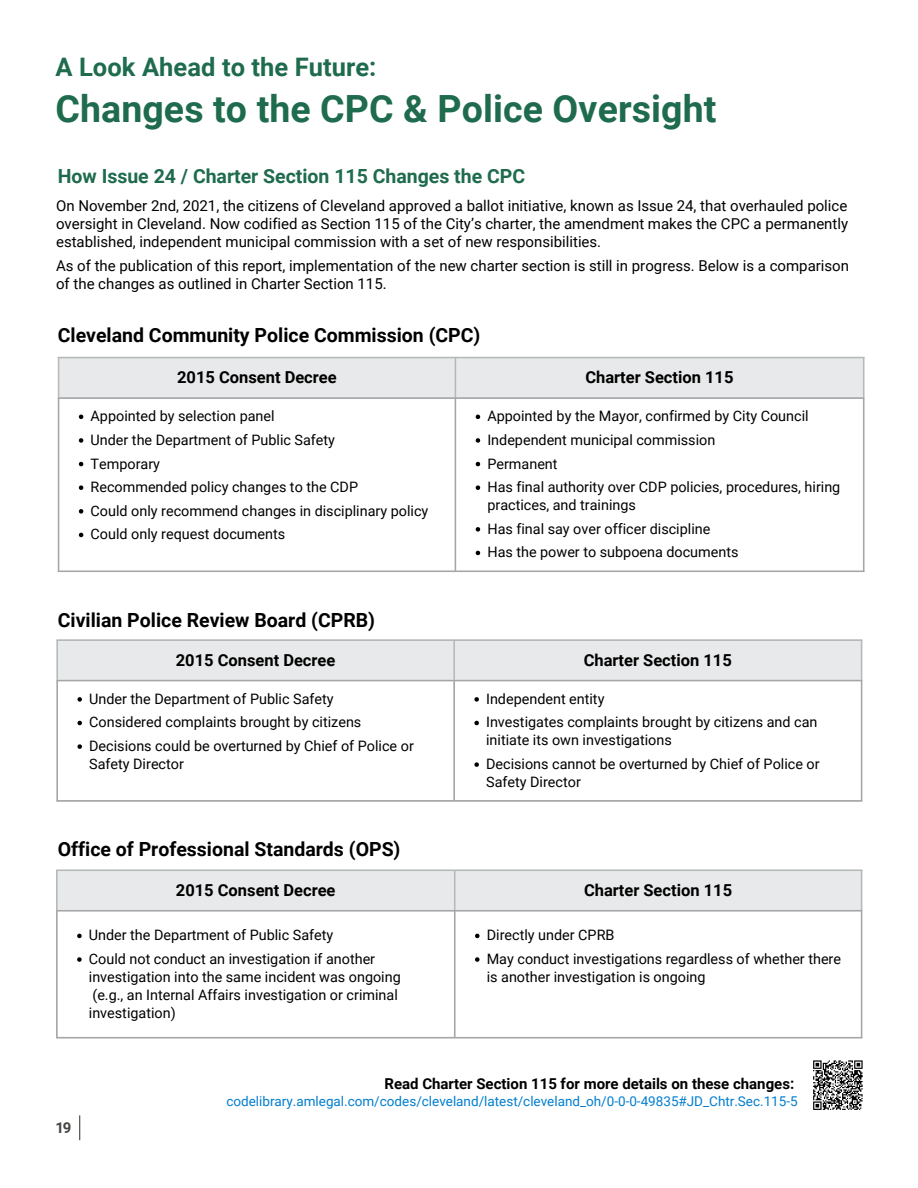
<style>
.page{position:relative;width:918px;height:1188px;background:#fff}
.page>*{position:absolute;margin:0;border:0;box-sizing:border-box;transform-origin:0 0}
.t1{font:700 37.5px "Roboto";letter-spacing:.005em;color:#1e6b4d}
.t2{font:700 25.5px "Roboto";letter-spacing:.005em;color:#1e6b4d}
.t3{font:700 19.5px "Roboto";color:#000}
.t4{font:700 19.5px "Roboto";color:#1e6b4d}
.t5{font:700 16.5px "Roboto";color:#000}
.t6{font:15px/18px "Roboto";color:#000;text-align:justify}
.t7{font:700 15px "Roboto";color:#000}
.t8{font:700 15px "Roboto";color:#444440}
.t9{font:14.4px/23.5px "Roboto";color:#000}
.t10{font:13.5px "Roboto";color:#007ecf}
</style>
<div class="page">
<div style="left:59px;top:358px;width:804px;height:39px;background:#e8e9ea"></div>
<svg style="left:79px;top:415px;width:4px;height:4px"></svg>
<svg style="left:79px;top:438px;width:4px;height:5px"></svg>
<svg style="left:79px;top:462px;width:4px;height:4px"></svg>
<svg style="left:79px;top:485px;width:4px;height:5px"></svg>
<svg style="left:79px;top:509px;width:4px;height:5px"></svg>
<svg style="left:79px;top:533px;width:4px;height:4px"></svg>
<svg style="left:476px;top:415px;width:4px;height:4px"></svg>
<svg style="left:476px;top:438px;width:4px;height:5px"></svg>
<svg style="left:476px;top:462px;width:4px;height:4px"></svg>
<svg style="left:476px;top:485px;width:4px;height:5px"></svg>
<svg style="left:476px;top:527px;width:4px;height:5px"></svg>
<svg style="left:476px;top:551px;width:4px;height:4px"></svg>
<hr style="left:58px;top:358px;width:1px;height:39px;background:#b6b9ba">
<hr style="left:455px;top:358px;width:1px;height:39px;background:#b6b9ba">
<hr style="left:863px;top:358px;width:1px;height:39px;background:#b6b9ba">
<hr style="left:58px;top:357px;width:806px;height:1px;background:#b6b9ba">
<hr style="left:58px;top:399px;width:1px;height:172px;background:#a6a6a6">
<hr style="left:455px;top:399px;width:1px;height:172px;background:#a6a6a6">
<hr style="left:863px;top:399px;width:1px;height:172px;background:#a6a6a6">
<hr style="left:58px;top:397px;width:806px;height:2px;background:#a6a6a6">
<hr style="left:58px;top:571px;width:806px;height:1px;background:#a6a6a6">
<svg style="left:813px;top:1060px;width:50px;height:50px"></svg>
<svg style="left:79px;top:1115px;width:1px;height:25px"></svg>
<div style="left:58px;top:641px;width:803px;height:39px;background:#e8e9ea"></div>
<svg style="left:77px;top:697px;width:5px;height:5px"></svg>
<svg style="left:77px;top:721px;width:5px;height:4px"></svg>
<svg style="left:77px;top:744px;width:5px;height:5px"></svg>
<svg style="left:474px;top:697px;width:5px;height:5px"></svg>
<svg style="left:474px;top:721px;width:5px;height:4px"></svg>
<svg style="left:474px;top:762px;width:5px;height:5px"></svg>
<hr style="left:56px;top:641px;width:2px;height:39px;background:#b6b9ba">
<hr style="left:453px;top:641px;width:2px;height:39px;background:#b6b9ba">
<hr style="left:861px;top:641px;width:1px;height:39px;background:#b6b9ba">
<hr style="left:56px;top:639px;width:806px;height:2px;background:#b6b9ba">
<hr style="left:56px;top:681px;width:2px;height:119px;background:#a6a6a6">
<hr style="left:453px;top:681px;width:2px;height:119px;background:#a6a6a6">
<hr style="left:861px;top:681px;width:1px;height:119px;background:#a6a6a6">
<hr style="left:56px;top:680px;width:806px;height:1px;background:#a6a6a6">
<hr style="left:56px;top:800px;width:806px;height:2px;background:#a6a6a6">
<div style="left:58px;top:871px;width:803px;height:39px;background:#e8e9ea"></div>
<svg style="left:77px;top:934px;width:5px;height:4px"></svg>
<svg style="left:77px;top:957px;width:5px;height:5px"></svg>
<svg style="left:475px;top:934px;width:5px;height:4px"></svg>
<svg style="left:475px;top:957px;width:5px;height:5px"></svg>
<hr style="left:56px;top:871px;width:2px;height:39px;background:#b6b9ba">
<hr style="left:454px;top:871px;width:2px;height:39px;background:#b6b9ba">
<hr style="left:861px;top:871px;width:1px;height:39px;background:#b6b9ba">
<hr style="left:56px;top:869px;width:806px;height:2px;background:#b6b9ba">
<hr style="left:56px;top:912px;width:2px;height:125px;background:#a6a6a6">
<hr style="left:454px;top:912px;width:2px;height:125px;background:#a6a6a6">
<hr style="left:861px;top:912px;width:1px;height:125px;background:#a6a6a6">
<hr style="left:56px;top:910px;width:806px;height:2px;background:#a6a6a6">
<hr style="left:56px;top:1037px;width:806px;height:2px;background:#a6a6a6">
<h2 class="t2" style="left:55px;top:52px;width:322px">A Look Ahead to the Future:</h2>
<h1 class="t1" style="left:55px;top:87px;width:662px">Changes to the CPC &amp; Police Oversight</h1>
<h3 class="t4" style="left:58px;top:165px;width:469px">How Issue 24 / Charter Section 115 Changes the CPC</h3>
<p class="t6" style="left:56px;top:197px;width:794px">On November 2nd, 2021, the citizens of Cleveland approved a ballot initiative, known as Issue 24, that overhauled police oversight in Cleveland. Now codified as Section 115 of the City’s charter, the amendment makes the CPC a permanently established, independent municipal commission with a set of new responsibilities.</p>
<p class="t6" style="left:56px;top:257px;width:794px">As of the publication of this report, implementation of the new charter section is still in progress. Below is a comparison of the changes as outlined in Charter Section 115.</p>
<h3 class="t3" style="left:58px;top:324px;width:424px">Cleveland Community Police Commission (CPC)</h3>
<p class="t5" style="left:177px;top:368px;width:161px">2015 Consent Decree</p>
<p class="t5" style="left:585px;top:368px;width:150px">Charter Section 115</p>
<p class="t9" style="left:91px;top:405px;width:339px">Appointed by selection panel<br>Under the Department of Public Safety<br>Temporary<br>Recommended policy changes to the CDP<br>Could only recommend changes in disciplinary policy Could only request documents</p>
<p class="t9" style="left:487px;top:405px;width:354px">Appointed by the Mayor, confirmed by City Council Independent municipal commission<br>Permanent<br>Has final authority over CDP policies, procedures, hiring</p>
<p class="t9" style="left:487px;top:493px;width:253px">practices, and trainings<br>Has final say over officer discipline<br>Has the power to subpoena documents</p>
<h3 class="t3" style="left:58px;top:609px;width:319px">Civilian Police Review Board (CPRB)</h3>
<p class="t5" style="left:176px;top:651px;width:161px">2015 Consent Decree</p>
<p class="t5" style="left:584px;top:651px;width:150px">Charter Section 115</p>
<p class="t9" style="left:89px;top:687px;width:326px">Under the Department of Public Safety<br>Considered complaints brought by citizens<br>Decisions could be overturned by Chief of Police or</p>
<p class="t9" style="left:89px;top:752px;width:96px">Safety Director</p>
<p class="t9" style="left:486px;top:687px;width:333px">Independent entity<br>Investigates complaints brought by citizens and can</p>
<p class="t9" style="left:486px;top:729px;width:335px">initiate its own investigations<br>Decisions cannot be overturned by Chief of Police or</p>
<p class="t9" style="left:486px;top:770px;width:96px">Safety Director</p>
<h3 class="t3" style="left:58px;top:838px;width:344px">Office of Professional Standards (OPS)</h3>
<p class="t5" style="left:176px;top:881px;width:161px">2015 Consent Decree</p>
<p class="t5" style="left:584px;top:881px;width:150px">Charter Section 115</p>
<p class="t9" style="left:89px;top:924px;width:288px">Under the Department of Public Safety<br>Could not conduct an investigation if another</p>
<p class="t9" style="left:89px;top:968px;width:313px;line-height:18px">investigation into the same incident was ongoing (e.g., an Internal Affairs investigation or criminal investigation)</p>
<p class="t9" style="left:487px;top:924px;width:356px">Directly under CPRB<br>May conduct investigations regardless of whether there</p>
<p class="t9" style="left:487px;top:965px;width:220px">is another investigation is ongoing</p>
<p class="t8" style="left:55px;top:1119px;width:18px">19</p>
<p class="t7" style="left:385px;top:1075px;width:411px">Read Charter Section 115 for more details on these changes:</p>
<p class="t10" style="left:226px;top:1093px;width:573px">codelibrary.amlegal.com/codes/cleveland/latest/cleveland_oh/0-0-0-49835#JD_Chtr.Sec.115-5</p>
</div>
